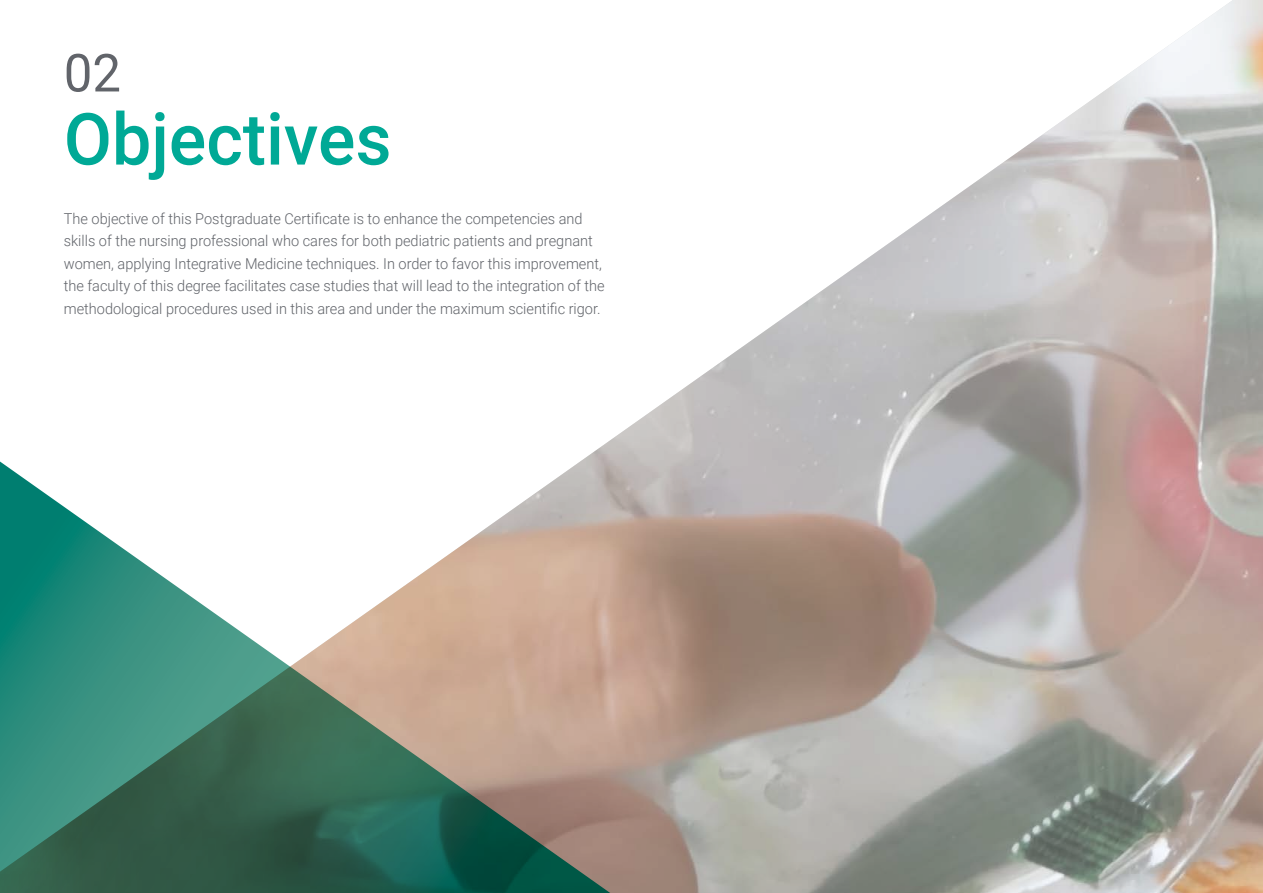
<style>
.page{position:relative;width:1263px;height:893px;background:#fff}
.page>*{position:absolute;margin:0;border:0;box-sizing:border-box;transform-origin:0 0}
.t1{font:500 72px "Roboto";color:#00a996}
.t2{font:52.5px "Roboto";color:#61646a}
.t3{font:300 15px/22.5px "Roboto";color:#61646a}
</style>
<div class="page">
<img style="left:602px;top:0;width:661px;height:893px">
<svg style="left:0;top:446px;width:640px;height:447px"></svg>
<h2 class="t2" style="left:64px;top:36px;width:59px">02</h2>
<h1 class="t1" style="left:64px;top:89px;width:329px">Objectives</h1>
<p class="t3" style="left:64px;top:207px;width:542px">The objective of this Postgraduate Certificate is to enhance the competencies and skills of the nursing professional who cares for both pediatric patients and pregnant women, applying Integrative Medicine techniques. In order to favor this improvement, the faculty of this degree facilitates case studies that will lead to the integration of the methodological procedures used in this area and under the maximum scientific rigor.</p>
</div>
